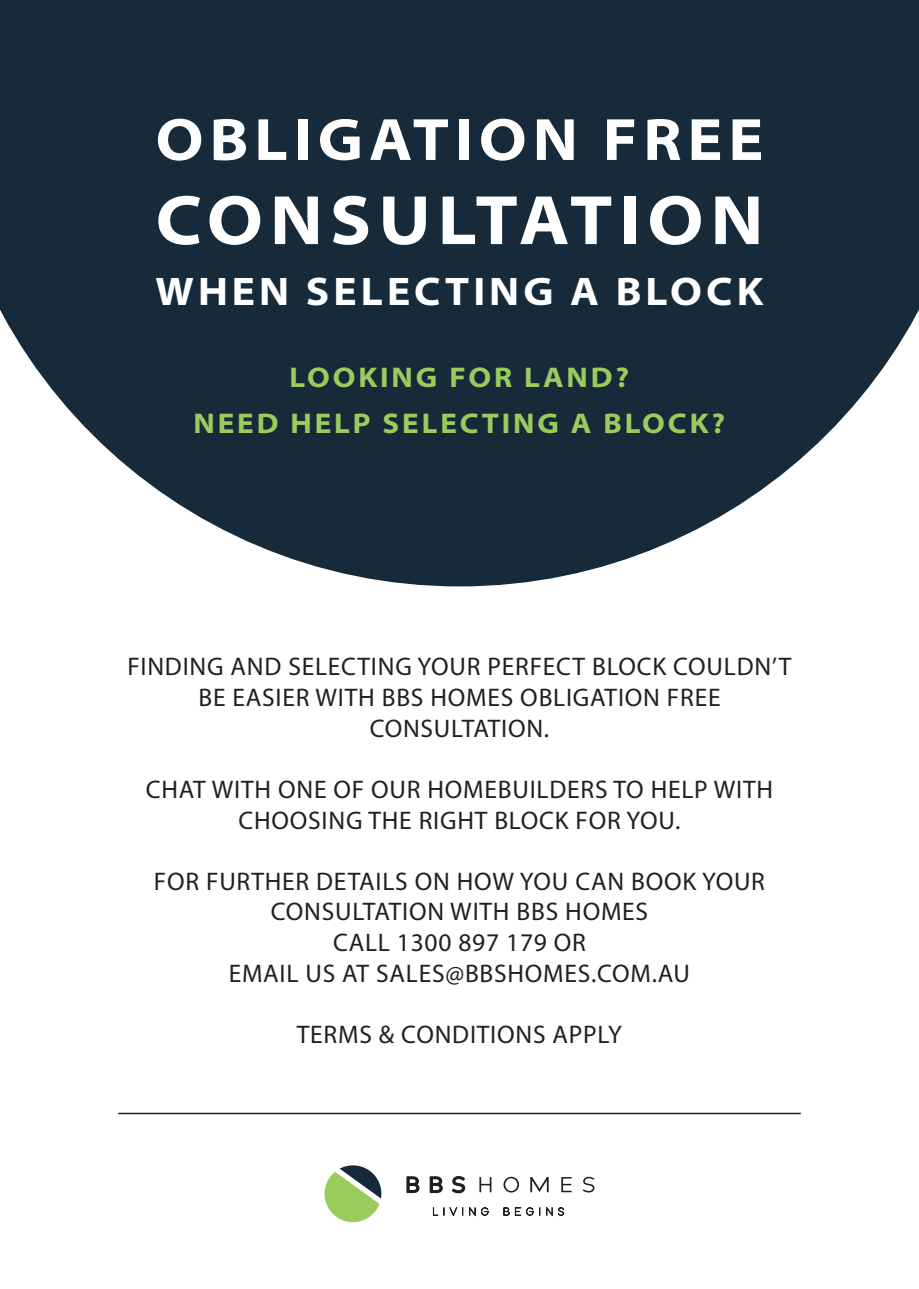
<style>
.page{position:relative;width:919px;height:1289px;background:#fff}
.page>*{position:absolute;margin:0;border:0;box-sizing:border-box;transform-origin:0 0}
.t1{font:700 semi-expanded 70.5px "Myriad Pro";letter-spacing:.1em;color:#fff}
.t2{font:700 semi-expanded 60.15px "Myriad Pro";letter-spacing:.1em;color:#fff}
.t3{font:700 semi-expanded 40.05px "Myriad Pro";letter-spacing:.1em;color:#fff}
.t4{font:700 semi-expanded 28.5px "Myriad Pro";letter-spacing:.1em;color:#9acc5d}
.t5{font:25.5px/30.6px "Myriad Pro";letter-spacing:.03em;color:#231f20;text-align:center}
</style>
<div class="page">
<svg style="left:0;top:0;width:918px;height:586px;background:#354654"></svg>
<svg style="left:406px;top:1176px;width:13px;height:16px"></svg>
<svg style="left:429px;top:1176px;width:13px;height:16px"></svg>
<svg style="left:452px;top:1176px;width:13px;height:17px"></svg>
<svg style="left:479px;top:1177px;width:12px;height:15px"></svg>
<svg style="left:503px;top:1176px;width:16px;height:16px"></svg>
<svg style="left:561px;top:1177px;width:10px;height:15px"></svg>
<svg style="left:582px;top:1176px;width:12px;height:16px"></svg>
<svg style="left:530px;top:1177px;width:18px;height:15px"></svg>
<svg style="left:433px;top:1207px;width:30px;height:8px"></svg>
<svg style="left:469px;top:1207px;width:6px;height:8px"></svg>
<svg style="left:481px;top:1207px;width:7px;height:8px"></svg>
<svg style="left:503px;top:1207px;width:6px;height:8px"></svg>
<svg style="left:515px;top:1207px;width:18px;height:8px"></svg>
<svg style="left:546px;top:1207px;width:6px;height:8px"></svg>
<svg style="left:558px;top:1207px;width:6px;height:8px"></svg>
<svg style="left:324px;top:1165px;width:58px;height:57px"></svg>
<hr style="left:118px;top:1112px;width:682px;height:2px;background:#231f20">
<p class="t2" style="left:156px;top:100px;width:609px">OBLIGATION FREE</p>
<p class="t1" style="left:156px;top:174px;width:609px">CONSULTATION</p>
<p class="t3" style="left:156px;top:265px;width:609px">WHEN SELECTING A BLOCK</p>
<p class="t4" style="left:289px;top:358px;width:341px">LOOKING FOR LAND?</p>
<p class="t4" style="left:193px;top:405px;width:533px">NEED HELP SELECTING A BLOCK?</p>
<p class="t5" style="left:127px;top:651px;width:665px">FINDING AND SELECTING YOUR PERFECT BLOCK COULDN’T<br>BE EASIER WITH BBS HOMES OBLIGATION FREE</p>
<p class="t5" style="left:369px;top:712px;width:181px">CONSULTATION.</p>
<p class="t5" style="left:146px;top:773px;width:628px">CHAT WITH ONE OF OUR HOMEBUILDERS TO HELP WITH<br>CHOOSING THE RIGHT BLOCK FOR YOU.</p>
<p class="t5" style="left:154px;top:865px;width:612px">FOR FURTHER DETAILS ON HOW YOU CAN BOOK YOUR</p>
<p class="t5" style="left:271px;top:896px;width:379px">CONSULTATION WITH BBS HOMES</p>
<p class="t5" style="left:333px;top:926px;width:254px">CALL 1300 897 179 OR</p>
<p class="t5" style="left:229px;top:957px;width:463px">EMAIL US AT SALES@BBSHOMES.COM.AU</p>
<p class="t5" style="left:297px;top:1018px;width:327px">TERMS &amp; CONDITIONS APPLY</p>
</div>
